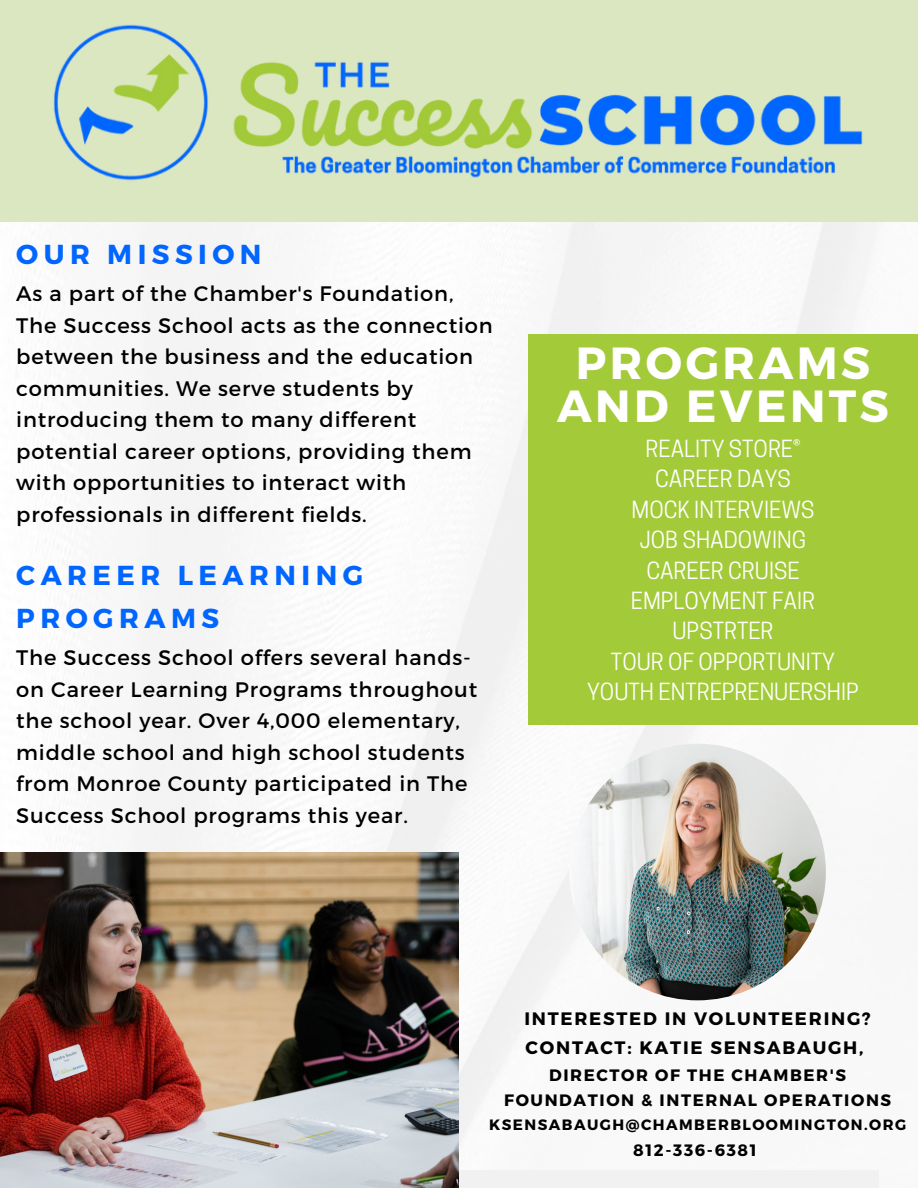
<style>
.page{position:relative;width:918px;height:1188px;background:#fff}
.page>*{position:absolute;margin:0;border:0;box-sizing:border-box;transform-origin:0 0}
.t1{font:700 45px/43.8px "Montserrat";letter-spacing:.08em;color:#fff;text-align:center}
.t2{font:700 27.45px/42.8px "Montserrat";letter-spacing:.2em;color:#0166ff}
.t3{font:22.2px "Cooper Hewitt";color:#fff}
.t4{font:21px/31.5px "Montserrat";letter-spacing:.04em;color:#000}
.t5{font:700 18px/28.2px "Montserrat";letter-spacing:.1em;color:#000}
.t6{font:700 16.5px/25.8px "Montserrat";letter-spacing:.1em;color:#000;text-align:center}
.t7{font:700 15px "Montserrat";letter-spacing:.1em;color:#000}
</style>
<div class="page">
<img style="left:0;top:221px;width:918px;height:923px">
<div style="left:0;top:0;width:918px;height:221px;background:#dbe7c1"></div>
<div style="left:528px;top:334px;width:390px;height:391px;background:#a3ca39"></div>
<div style="left:39px;top:1170px;width:840px;height:18px;background:#f1f1f1"></div>
<img style="left:53px;top:24px;width:810px;height:157px">
<img style="left:0;top:853px;width:459px;height:335px">
<img style="left:569px;top:744px;width:257px;height:256px;border-radius:50%">
<p class="t2" style="left:16px;top:231px;width:247px">OUR MISSION</p>
<p class="t4" style="left:16px;top:277px;width:478px">As a part of the Chamber's Foundation, The Success School acts as the connection between the business and the education communities. We serve students by introducing them to many different potential career options, providing them with opportunities to interact with professionals in different fields.</p>
<p class="t2" style="left:16px;top:552px;width:348px">CAREER LEARNING<br>PROGRAMS</p>
<p class="t4" style="left:16px;top:641px;width:463px">The Success School offers several hands&shy;on Career Learning Programs throughout the school year. Over 4,000 elementary, middle school and high school students from Monroe County participated in The Success School programs this year.</p>
<p class="t1" style="left:557px;top:338px;width:333px">PROGRAMS<br>AND EVENTS</p>
<p class="t3" style="left:646px;top:440px;width:156px">REALITY STORE®</p>
<p class="t3" style="left:655px;top:471px;width:137px">CAREER DAYS</p>
<p class="t3" style="left:632px;top:501px;width:184px">MOCK INTERVIEWS</p>
<p class="t3" style="left:640px;top:532px;width:168px">JOB SHADOWING</p>
<p class="t3" style="left:646px;top:562px;width:155px">CAREER CRUISE</p>
<p class="t3" style="left:631px;top:592px;width:186px">EMPLOYMENT FAIR</p>
<p class="t3" style="left:672px;top:623px;width:103px">UPSTRTER</p>
<p class="t3" style="left:611px;top:653px;width:226px">TOUR OF OPPORTUNITY</p>
<p class="t3" style="left:587px;top:683px;width:273px">YOUTH ENTREPRENUERSHIP</p>
<p class="t5" style="left:524px;top:1004px;width:348px">INTERESTED IN VOLUNTEERING?<br>CONTACT: KATIE SENSABAUGH,</p>
<p class="t6" style="left:504px;top:1061px;width:389px">DIRECTOR OF THE CHAMBER'S<br>FOUNDATION &amp; INTERNAL OPERATIONS</p>
<p class="t7" style="left:489px;top:1115px;width:419px">KSENSABAUGH@CHAMBERBLOOMINGTON.ORG</p>
<p class="t6" style="left:633px;top:1136px;width:125px">812-336-6381</p>
</div>
